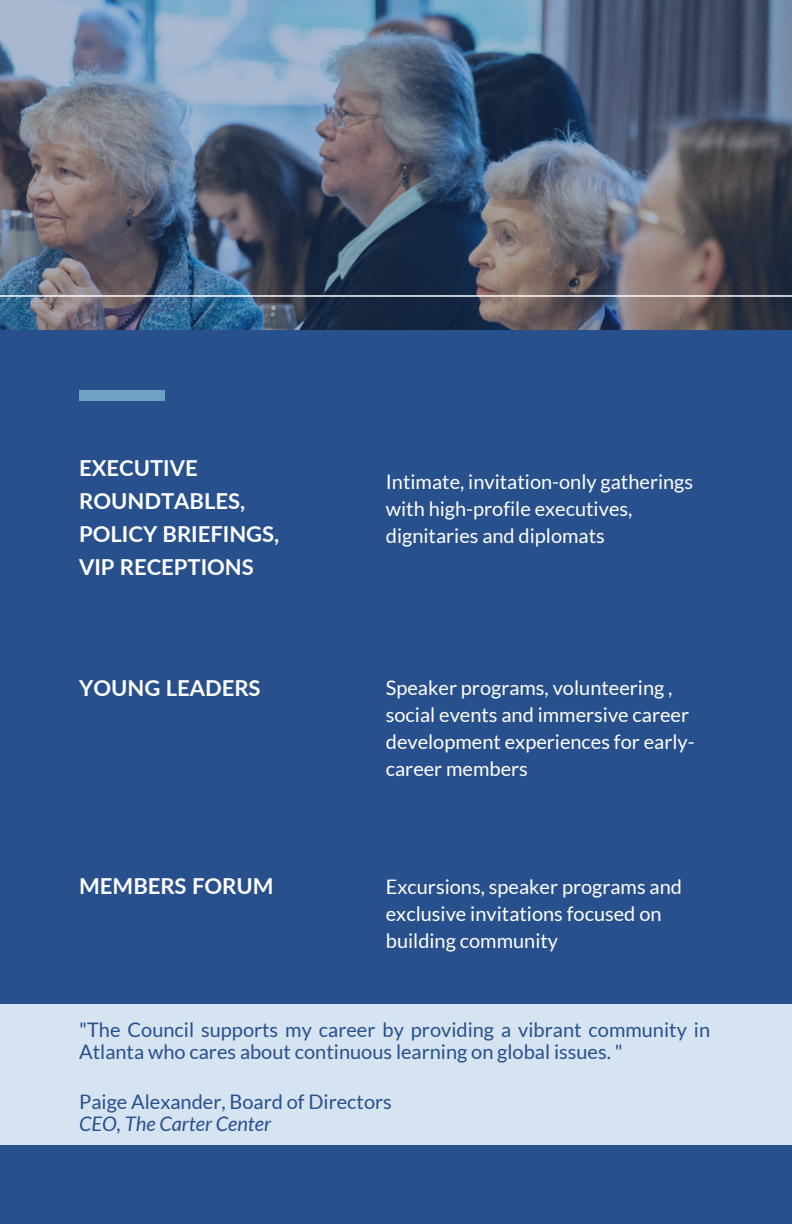
<style>
.page{position:relative;width:792px;height:1224px;background:#fff}
.page>*{position:absolute;margin:0;border:0;box-sizing:border-box;transform-origin:0 0}
.t1{font:700 22px/33px "Lato";color:#fff}
.t2{font:20px/27px "Lato";color:#fff}
.t3{font:20px/22.4px "Lato";color:#28508c}
.t4{font:italic 20px "Lato";color:#28508c}
</style>
<div class="page">
<div style="left:0;top:330px;width:792px;height:894px;background:#28508c"></div>
<img style="left:0;top:0;width:792px;height:330px">
<hr style="left:0;top:295px;width:792px;height:2px;background:#fff">
<div style="left:79px;top:390px;width:86px;height:11px;background:#6da2c4"></div>
<div style="left:0;top:1004px;width:792px;height:141px;background:#d6e4f1"></div>
<p class="t1" style="left:79px;top:451px;width:202px">EXECUTIVE<br>ROUNDTABLES,<br>POLICY BRIEFINGS,</p>
<p class="t1" style="left:79px;top:550px;width:176px">VIP RECEPTIONS</p>
<p class="t1" style="left:79px;top:671px;width:183px">YOUNG LEADERS</p>
<p class="t2" style="left:386px;top:468px;width:309px">Intimate, invitation-only gatherings with high-profile executives, dignitaries and diplomats</p>
<p class="t2" style="left:386px;top:674px;width:310px">Speaker programs, volunteering , social events and immersive career development experiences for early&shy;career members</p>
<p class="t1" style="left:79px;top:869px;width:196px">MEMBERS FORUM</p>
<p class="t2" style="left:386px;top:872px;width:298px">Excursions, speaker programs and exclusive invitations focused on building community</p>
<p class="t3" style="left:79px;top:1018px;width:632px">"The Council supports my career by providing a vibrant community in<br>Atlanta who cares about continuous learning on global issues. "</p>
<p class="t3" style="left:79px;top:1090px;width:314px">Paige Alexander, Board of Directors</p>
<p class="t4" style="left:79px;top:1112px;width:193px">CEO, The Carter Center</p>
</div>
